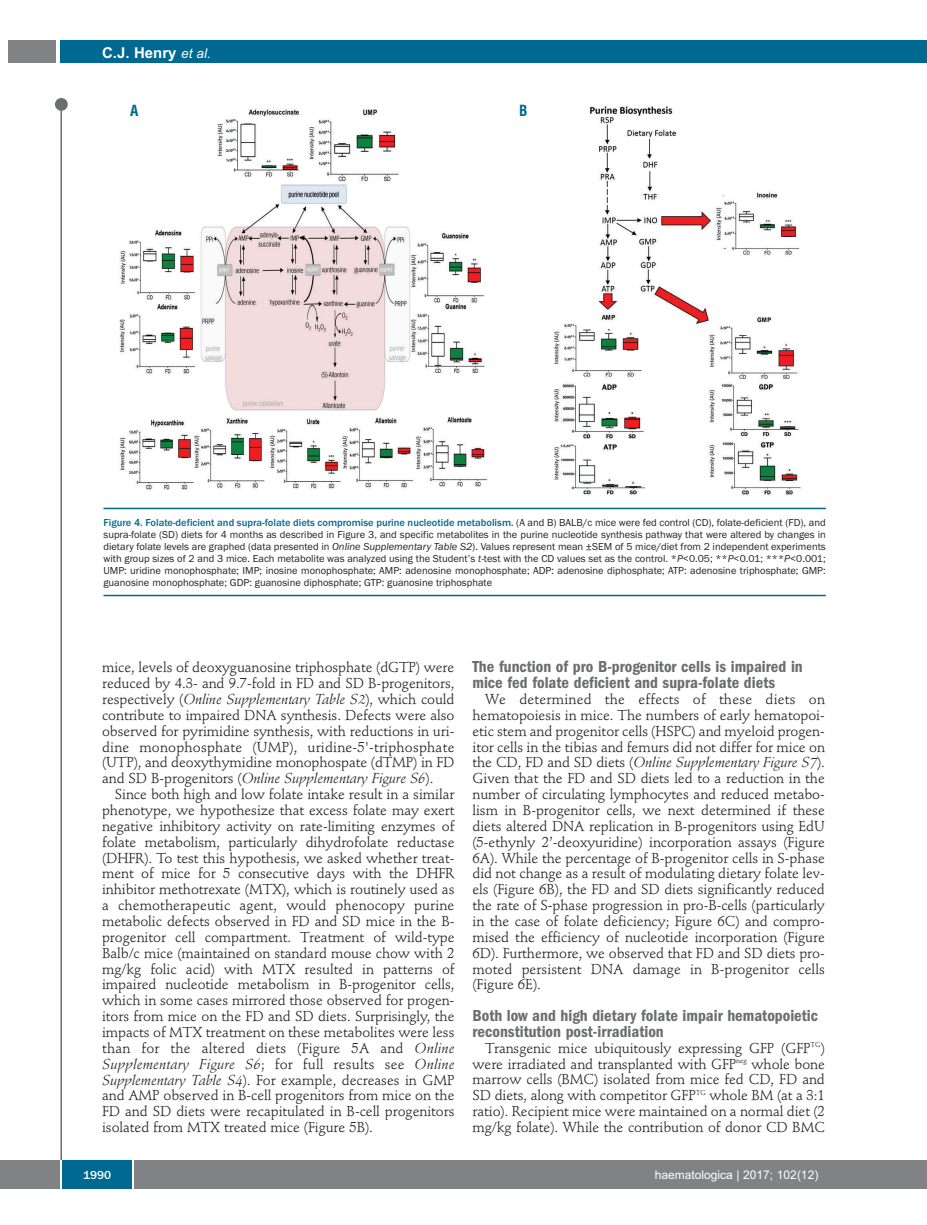
<style>
.page{position:relative;width:927px;height:1225px;background:#fff}
.page>*{position:absolute;margin:0;border:0;box-sizing:border-box;transform-origin:0 0}
.t1{font:600 condensed 16.5px/15.9px "Franklin Gothic";color:#6c6d70}
.t2{font:700 15px "Arial";color:#fff}
.t3{font:700 condensed 15px "Helvetica";color:#006991}
.t4{font:14.25px/15.9px "Stempel Schneidler";letter-spacing:-.005em;color:#231f20;text-align:justify}
.t5{font:12px "Arial";color:#fff}
.t6{font:500 12px "Franklin Gothic";color:#fff}
.t7{font:10.5px/12px "Franklin Gothic";color:#231f20;text-align:justify}
.s1{font-weight:400;font-style:italic;font-size:13.5px}
.s2{font-weight:500;color:#006991}
.s3{font-style:italic}
</style>
<div class="page">
<div style="left:911px;top:40px;width:16px;height:22px;background:#006991"></div>
<div style="left:910px;top:1160px;width:17px;height:28px;background:#808285"></div>
<div style="left:55px;top:98px;width:13px;height:13px;background:#6c6d70;border-radius:50%"></div>
<hr style="left:60px;top:101px;width:2px;height:1061px;background:#6c6d70">
<div style="left:60px;top:40px;width:852px;height:22px;background:#006991"></div>
<div style="left:9px;top:40px;width:47px;height:22px;background:#808285"></div>
<div style="left:0;top:1160px;width:911px;height:28px;background:#808285"></div>
<div style="left:62px;top:1160px;width:71px;height:28px;background:#006991"></div>
<hr style="left:60px;top:1160px;width:2px;height:28px;background:#fff">
<svg style="left:133px;top:1160px;width:1px;height:28px"></svg>
<hr style="left:103px;top:508px;width:723px;height:1px;background:#006991">
<hr style="left:103px;top:595px;width:723px;height:1px;background:#006991">
<img style="left:119px;top:105px;width:682px;height:390px">
<p class="t2" style="left:102px;top:44px;width:110px">C.J. Henry <span class="s1">et al.</span></p>
<p class="t3" style="left:130px;top:102px;width:10px">A</p>
<p class="t3" style="left:519px;top:102px;width:10px">B</p>
<p class="t7" style="left:103px;top:516px;width:724px"><span class="s2">Figure 4. Folate-deficient and supra-folate diets compromise purine nucleotide metabolism.</span> (A and B) BALB/c mice were fed control (CD), folate-deficient (FD), and supra-folate (SD) diets for 4 months as described in Figure 3, and specific metabolites in the purine nucleotide synthesis pathway that were altered by changes in dietary folate levels are graphed (data presented in <span class="s3">Online Supplementary Table S2</span>). Values represent mean ±SEM of 5 mice/diet from 2 independent experiments with group sizes of 2 and 3 mice. Each metabolite was analyzed using the Student’s <span class="s3">t</span>-test with the CD values set as the control. *<span class="s3">P</span>&lt;0.05; **<span class="s3">P</span>&lt;0.01; ***<span class="s3">P</span>&lt;0.001; UMP: uridine monophosphate; IMP; inosine monophosphate; AMP: adenosine monophosphate; ADP: adenosine diphosphate; ATP: adenosine triphosphate; GMP: guanosine monophosphate; GDP: guanosine diphosphate; GTP: guanosine triphosphate</p>
<p class="t4" style="left:102px;top:661px;width:354px">mice, levels of deoxyguanosine triphosphate (dGTP) were reduced by 4.3- and 9.7-fold in FD and SD B-progenitors, respectively (<span class="s3">Online Supplementary Table S2</span>), which could contribute to impaired DNA synthesis. Defects were also observed for pyrimidine synthesis, with reductions in uri&shy;dine monophosphate (UMP), uridine-5'-triphosphate (UTP), and deoxythymidine monophospate (dTMP) in FD and SD B-progenitors (<span class="s3">Online Supplementary Figure S6</span>).</p>
<p class="t4" style="left:102px;top:787px;width:354px;text-indent:13px">Since both high and low folate intake result in a similar phenotype, we hypothesize that excess folate may exert negative inhibitory activity on rate-limiting enzymes of folate metabolism, particularly dihydrofolate reductase (DHFR). To test this hypothesis, we asked whether treat&shy;ment of mice for 5 consecutive days with the DHFR inhibitor methotrexate (MTX), which is routinely used as a chemotherapeutic agent, would phenocopy purine metabolic defects observed in FD and SD mice in the B&shy;progenitor cell compartment. Treatment of wild-type Balb/c mice (maintained on standard mouse chow with 2 mg/kg folic acid) with MTX resulted in patterns of impaired nucleotide metabolism in B-progenitor cells, which in some cases mirrored those observed for progen&shy;itors from mice on the FD and SD diets. Surprisingly, the impacts of MTX treatment on these metabolites were less than for the altered diets (Figure 5A and <span class="s3">Online Supplementary Figure S6</span>; for full results see <span class="s3">Online Supplementary Table S4</span>). For example, decreases in GMP and AMP observed in B-cell progenitors from mice on the FD and SD diets were recapitulated in B-cell progenitors isolated from MTX treated mice (Figure 5B).</p>
<p class="t1" style="left:472px;top:660px;width:332px">The function of pro B-progenitor cells is impaired in mice fed folate deficient and supra-folate diets</p>
<p class="t4" style="left:472px;top:692px;width:354px;text-indent:13px">We determined the effects of these diets on hematopoiesis in mice. The numbers of early hematopoi&shy;etic stem and progenitor cells (HSPC) and myeloid progen&shy;itor cells in the tibias and femurs did not differ for mice on the CD, FD and SD diets (<span class="s3">Online Supplementary Figure S7</span>).<br>Given that the FD and SD diets led to a reduction in the number of circulating lymphocytes and reduced metabo&shy;lism in B-progenitor cells, we next determined if these diets altered DNA replication in B-progenitors using EdU (5-ethynly 2’-deoxyuridine) incorporation assays (Figure 6A). While the percentage of B-progenitor cells in S-phase did not change as a result of modulating dietary folate lev&shy;els (Figure 6B), the FD and SD diets significantly reduced the rate of S-phase progression in pro-B-cells (particularly in the case of folate deficiency; Figure 6C) and compro&shy;mised the efficiency of nucleotide incorporation (Figure 6D). Furthermore, we observed that FD and SD diets pro&shy;moted persistent DNA damage in B-progenitor cells (Figure 6E).</p>
<p class="t1" style="left:472px;top:1009px;width:347px">Both low and high dietary folate impair hematopoietic reconstitution post-irradiation</p>
<p class="t4" style="left:472px;top:1041px;width:354px;text-indent:13px">Transgenic mice ubiquitously expressing GFP (GFP<sup>TG</sup>) were irradiated and transplanted with GFP<sup>neg</sup> whole bone marrow cells (BMC) isolated from mice fed CD, FD and SD diets, along with competitor GFP<sup>TG</sup> whole BM (at a 3:1 ratio). Recipient mice were maintained on a normal diet (2 mg/kg folate). While the contribution of donor CD BMC</p>
<p class="t6" style="left:83px;top:1167px;width:30px">1990</p>
<p class="t5" style="left:655px;top:1167px;width:165px">haematologica | 2017; 102(12)</p>
</div>
